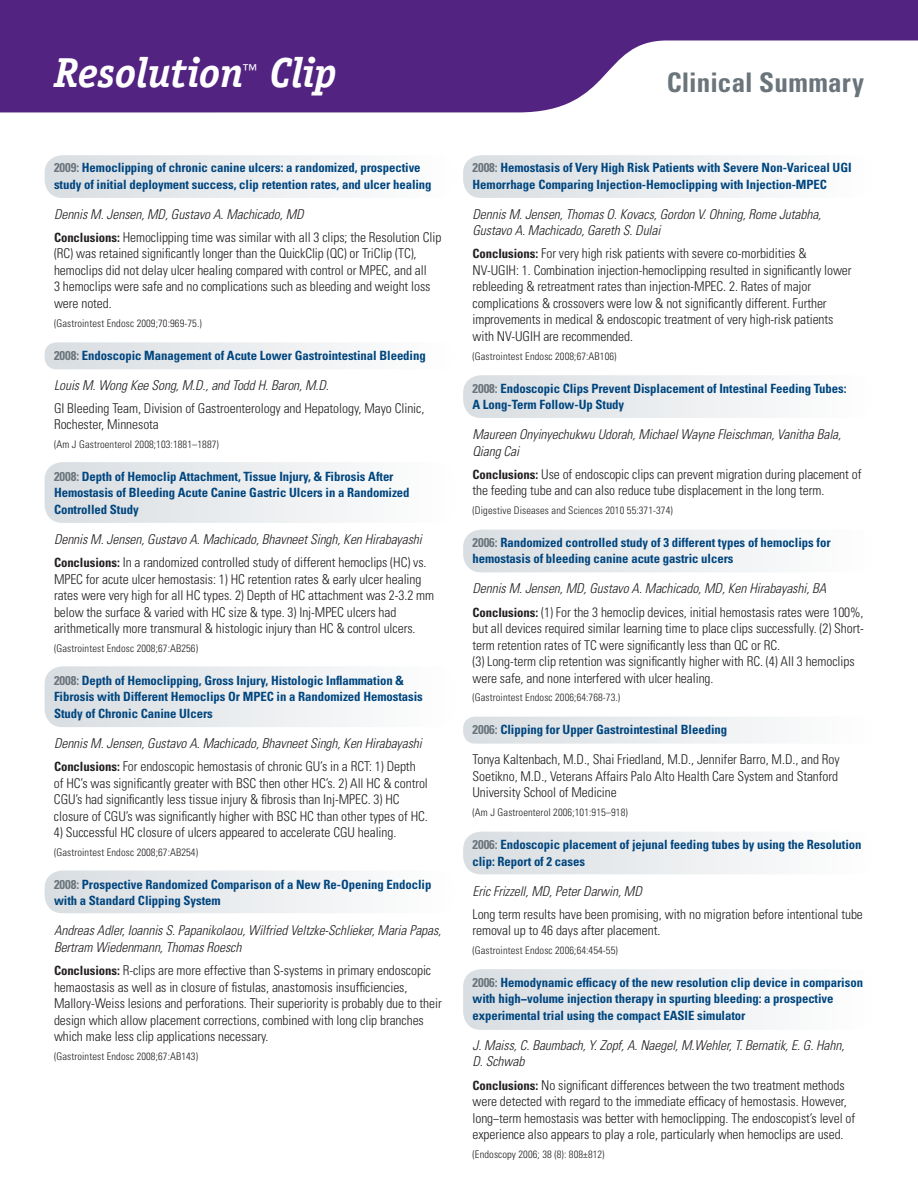
<style>
.page{position:relative;width:918px;height:1188px;background:#fff}
.page>*{position:absolute;margin:0;border:0;box-sizing:border-box;transform-origin:0 0}
.t1{font:italic 700 42px "Officina Serif";letter-spacing:-.015em;color:#fff}
.t2{font:700 condensed 27px "Univers";letter-spacing:.01em;color:#6a747b}
.t3{font:15px "Univers";color:#fff}
.t4{font:300 condensed 13.5px/16.5px "Univers";letter-spacing:-.005em;color:#231f20}
.t5{font:italic 300 condensed 13.5px/16.5px "Univers";letter-spacing:-.005em;color:#231f20}
.t6{font:700 condensed 12.75px/16.5px "Univers";letter-spacing:-.005em;color:#00467f}
.t7{font:300 condensed 10.5px "Univers";letter-spacing:.01em;color:#231f20}
.s1{color:#6a747b}
.s2{font-style:italic}
.s3{font-weight:700;font-size:12.75px}
.s4{font-weight:700;font-style:normal;font-size:12.75px}
.s5{font-style:normal}
</style>
<div class="page">
<svg style="left:0;top:0;width:918px;height:112px;fill:#522380"></svg>
<div style="left:45px;top:155px;width:410px;height:43px;background:linear-gradient(to right,#d8dde2,#fefefe);border-radius:18px"></div>
<div style="left:463px;top:155px;width:410px;height:43px;background:linear-gradient(to right,#d8dee1,#fefefe);border-radius:18px"></div>
<div style="left:463px;top:375px;width:410px;height:43px;background:linear-gradient(to right,#d8dee1,#fefefe);border-radius:18px"></div>
<div style="left:463px;top:530px;width:410px;height:42px;background:linear-gradient(to right,#d8dde1,#fefefe);border-radius:18px"></div>
<div style="left:463px;top:832px;width:410px;height:42px;background:linear-gradient(to right,#d8dde1,#fefefe);border-radius:18px"></div>
<div style="left:45px;top:870px;width:410px;height:43px;background:linear-gradient(to right,#d9dde2,#fefefe);border-radius:18px"></div>
<div style="left:45px;top:462px;width:410px;height:61px;background:linear-gradient(to right,#d8dde2,#fefefe);border-radius:18px"></div>
<div style="left:45px;top:666px;width:410px;height:61px;background:linear-gradient(to right,#d8dde2,#fefefe);border-radius:18px"></div>
<div style="left:463px;top:969px;width:410px;height:61px;background:linear-gradient(to right,#d8dde1,#fefefe);border-radius:18px"></div>
<div style="left:45px;top:342px;width:410px;height:27px;background:linear-gradient(to right,#d8dde2,#fefefe);border-radius:12px"></div>
<div style="left:463px;top:717px;width:410px;height:27px;background:linear-gradient(to right,#d8dde1,#fefefe);border-radius:12px"></div>
<h1 class="t1" style="left:54px;top:48px;width:191px">Resolution</h1>
<p class="t3" style="left:242px;top:61px;width:16px">™</p>
<h1 class="t1" style="left:270px;top:48px;width:69px">Clip</h1>
<p class="t6" style="left:54px;top:159px;width:379px"><span class="s1">2009:</span> Hemoclipping of chronic canine ulcers: a randomized, prospective study of initial deployment success, clip retention rates, and ulcer healing</p>
<p class="t4" style="left:54px;top:202px;width:389px;line-height:23.2px"><span class="s2">Dennis M. Jensen, MD, Gustavo A. Machicado, MD<br></span><span class="s3">Conclusions:</span> Hemoclipping time was similar with all 3 clips; the Resolution Clip</p>
<p class="t4" style="left:54px;top:245px;width:378px">(RC) was retained significantly longer than the QuickClip (QC) or TriClip (TC), hemoclips did not delay ulcer healing compared with control or MPEC, and all 3 hemoclips were safe and no complications such as bleeding and weight loss were noted.</p>
<p class="t7" style="left:54px;top:317px;width:149px">(Gastrointest Endosc 2009;70:969-75.)</p>
<p class="t6" style="left:54px;top:347px;width:373px"><span class="s1">2008:</span> Endoscopic Management of Acute Lower Gastrointestinal Bleeding</p>
<p class="t5" style="left:54px;top:377px;width:276px">Louis M. Wong Kee Song, M.D., and Todd H. Baron, M.D.</p>
<p class="t4" style="left:54px;top:400px;width:372px">GI Bleeding Team, Division of Gastroenterology and Hepatology, Mayo Clinic,<br>Rochester, Minnesota</p>
<p class="t7" style="left:54px;top:438px;width:166px">(Am J Gastroenterol 2008;103:1881–1887)</p>
<p class="t6" style="left:54px;top:468px;width:357px"><span class="s1">2008:</span> Depth of Hemoclip Attachment, Tissue Injury, &amp; Fibrosis After<br>Hemostasis of Bleeding Acute Canine Gastric Ulcers in a Randomized<br>Controlled Study</p>
<p class="t5" style="left:54px;top:528px;width:374px;line-height:23.2px">Dennis M. Jensen, Gustavo A. Machicado, Bhavneet Singh, Ken Hirabayashi<br><span class="s4">Conclusions:</span> <span class="s5">In a randomized controlled study of different hemoclips (HC) vs.</span></p>
<p class="t4" style="left:54px;top:571px;width:382px">MPEC for acute ulcer hemostasis: 1) HC retention rates &amp; early ulcer healing rates were very high for all HC types. 2) Depth of HC attachment was 2-3.2 mm below the surface &amp; varied with HC size &amp; type. 3) Inj-MPEC ulcers had arithmetically more transmural &amp; histologic injury than HC &amp; control ulcers.</p>
<p class="t7" style="left:54px;top:642px;width:146px">(Gastrointest Endosc 2008;67:AB256)</p>
<p class="t6" style="left:54px;top:672px;width:370px"><span class="s1">2008:</span> Depth of Hemoclipping, Gross Injury, Histologic Inflammation &amp;<br>Fibrosis with Different Hemoclips Or MPEC in a Randomized Hemostasis<br>Study of Chronic Canine Ulcers</p>
<p class="t5" style="left:54px;top:731px;width:369px;line-height:23.2px">Dennis M. Jensen, Gustavo A. Machicado, Bhavneet Singh, Ken Hirabayashi<br><span class="s4">Conclusions:</span> <span class="s5">For endoscopic hemostasis of chronic GU’s in a RCT: 1) Depth</span></p>
<p class="t4" style="left:54px;top:775px;width:375px">of HC’s was significantly greater with BSC then other HC’s. 2) All HC &amp; control<br>CGU’s had significantly less tissue injury &amp; fibrosis than Inj-MPEC. 3) HC closure of CGU’s was significantly higher with BSC HC than other types of HC.</p>
<p class="t4" style="left:54px;top:824px;width:344px">4) Successful HC closure of ulcers appeared to accelerate CGU healing.</p>
<p class="t7" style="left:54px;top:846px;width:146px">(Gastrointest Endosc 2008;67:AB254)</p>
<p class="t6" style="left:54px;top:876px;width:379px"><span class="s1">2008:</span> Prospective Randomized Comparison of a New Re-Opening Endoclip with a Standard Clipping System</p>
<p class="t5" style="left:54px;top:922px;width:389px">Andreas Adler, Ioannis S. Papanikolaou, Wilfried Veltzke-Schlieker, Maria Papas,<br>Bertram Wiedenmann, Thomas Roesch</p>
<p class="t4" style="left:54px;top:962px;width:389px"><span class="s3">Conclusions:</span> R-clips are more effective than S-systems in primary endoscopic hemaostasis as well as in closure of fistulas, anastomosis insufficiencies, Mallory-Weiss lesions and perforations. Their superiority is probably due to their design which allow placement corrections, combined with long clip branches which make less clip applications necessary.</p>
<p class="t7" style="left:54px;top:1050px;width:146px">(Gastrointest Endosc 2008;67:AB143)</p>
<h2 class="t2" style="left:667px;top:66px;width:199px">Clinical Summary</h2>
<p class="t6" style="left:472px;top:159px;width:381px"><span class="s1">2008:</span> Hemostasis of Very High Risk Patients with Severe Non-Variceal UGI<br>Hemorrhage Comparing Injection-Hemoclipping with Injection-MPEC</p>
<p class="t5" style="left:472px;top:206px;width:350px">Dennis M. Jensen, Thomas O. Kovacs, Gordon V. Ohning, Rome Jutabha,<br>Gustavo A. Machicado, Gareth S. Dulai</p>
<p class="t4" style="left:472px;top:245px;width:381px"><span class="s3">Conclusions:</span> For very high risk patients with severe co-morbidities &amp; NV-UGIH: 1. Combination injection-hemoclipping resulted in significantly lower rebleeding &amp; retreatment rates than injection-MPEC. 2. Rates of major complications &amp; crossovers were low &amp; not significantly different. Further improvements in medical &amp; endoscopic treatment of very high-risk patients with NV-UGIH are recommended.</p>
<p class="t7" style="left:472px;top:350px;width:146px">(Gastrointest Endosc 2008;67:AB106)</p>
<p class="t6" style="left:472px;top:380px;width:376px"><span class="s1">2008:</span> Endoscopic Clips Prevent Displacement of Intestinal Feeding Tubes:<br>A Long-Term Follow-Up Study</p>
<p class="t5" style="left:472px;top:426px;width:370px">Maureen Onyinyechukwu Udorah, Michael Wayne Fleischman, Vanitha Bala,<br>Qiang Cai</p>
<p class="t4" style="left:472px;top:466px;width:391px"><span class="s3">Conclusions:</span> Use of endoscopic clips can prevent migration during placement of the feeding tube and can also reduce tube displacement in the long term.</p>
<p class="t7" style="left:472px;top:504px;width:202px">(Digestive Diseases and Sciences 2010 55:371-374)</p>
<p class="t6" style="left:472px;top:534px;width:360px"><span class="s1">2006:</span> Randomized controlled study of 3 different types of hemoclips for hemostasis of bleeding canine acute gastric ulcers</p>
<p class="t5" style="left:472px;top:577px;width:393px;line-height:23.2px">Dennis M. Jensen, MD, Gustavo A. Machicado, MD, Ken Hirabayashi, BA<br><span class="s4">Conclusions:</span> <span class="s5">(1) For the 3 hemoclip devices, initial hemostasis rates were 100%,</span></p>
<p class="t4" style="left:473px;top:620px;width:393px">but all devices required similar learning time to place clips successfully. (2) Short&shy;term retention rates of TC were significantly less than QC or RC.<br>(3) Long-term clip retention was significantly higher with RC. (4) All 3 hemoclips were safe, and none interfered with ulcer healing.</p>
<p class="t7" style="left:472px;top:691px;width:149px">(Gastrointest Endosc 2006;64:768-73.)</p>
<p class="t6" style="left:472px;top:722px;width:256px"><span class="s1">2006:</span> Clipping for Upper Gastrointestinal Bleeding</p>
<p class="t4" style="left:472px;top:751px;width:369px;text-align:justify">Tonya Kaltenbach, M.D., Shai Friedland, M.D., Jennifer Barro, M.D., and Roy Soetikno, M.D., Veterans Affairs Palo Alto Health Care System and Stanford University School of Medicine</p>
<p class="t7" style="left:472px;top:806px;width:157px">(Am J Gastroenterol 2006;101:915–918)</p>
<p class="t6" style="left:472px;top:836px;width:391px"><span class="s1">2006:</span> Endoscopic placement of jejunal feeding tubes by using the Resolution clip: Report of 2 cases</p>
<p class="t5" style="left:472px;top:883px;width:171px">Eric Frizzell, MD, Peter Darwin, MD</p>
<p class="t4" style="left:472px;top:906px;width:392px">Long term results have been promising, with no migration before intentional tube removal up to 46 days after placement.</p>
<p class="t7" style="left:472px;top:944px;width:147px">(Gastrointest Endosc 2006;64:454-55)</p>
<p class="t6" style="left:472px;top:974px;width:392px"><span class="s1">2006:</span> Hemodynamic efficacy of the new resolution clip device in comparison with high−volume injection therapy in spurting bleeding: a prospective experimental trial using the compact EASIE simulator</p>
<p class="t5" style="left:472px;top:1037px;width:373px">J. Maiss, C. Baumbach, Y. Zopf, A. Naegel, M.Wehler, T. Bernatik, E. G. Hahn,<br>D. Schwab</p>
<p class="t4" style="left:472px;top:1077px;width:384px"><span class="s3">Conclusions:</span> No significant differences between the two treatment methods were detected with regard to the immediate efficacy of hemostasis. However, long−term hemostasis was better with hemoclipping. The endoscopist’s level of experience also appears to play a role, particularly when hemoclips are used.</p>
<p class="t7" style="left:472px;top:1148px;width:134px">(Endoscopy 2006; 38 (8): 808±812)</p>
</div>
